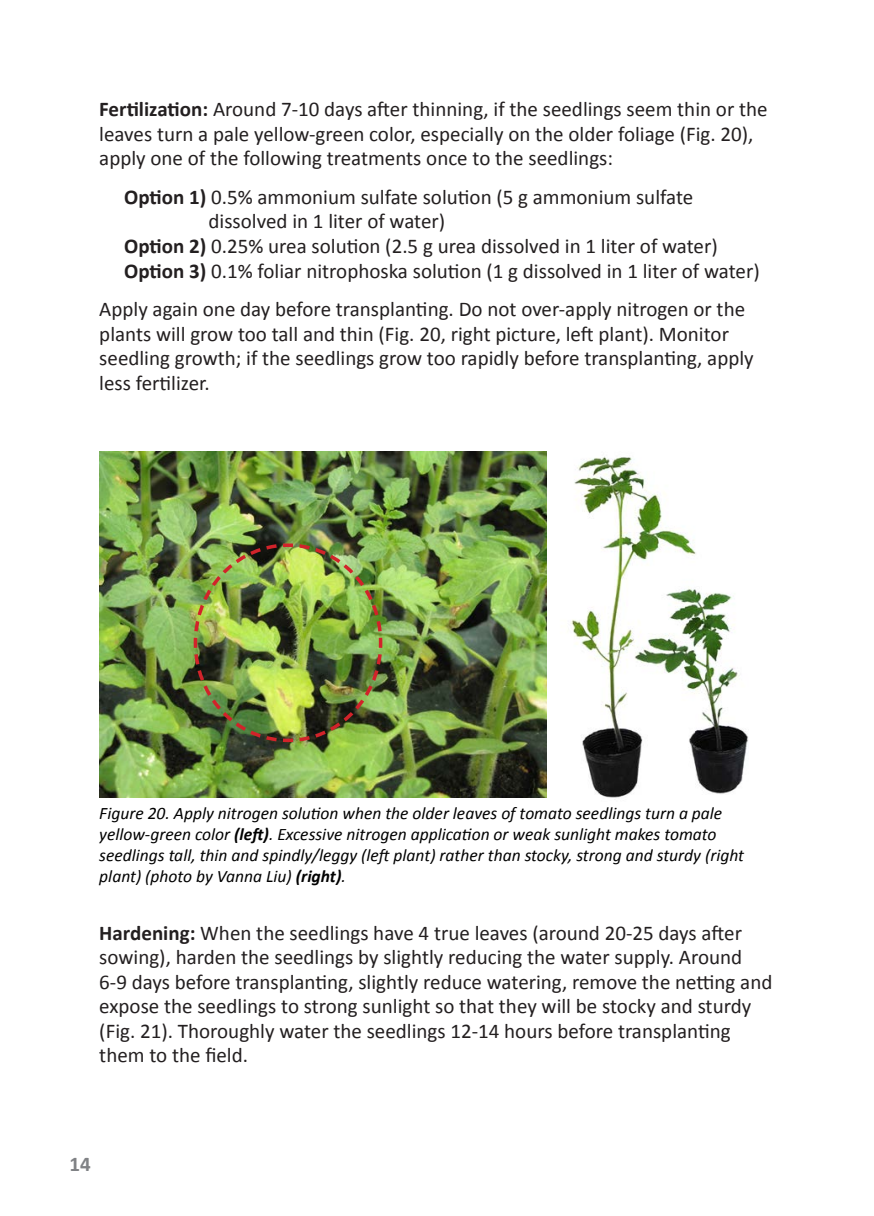
<style>
.page{position:relative;width:874px;height:1216px;background:#fff}
.page>*{position:absolute;margin:0;border:0;box-sizing:border-box;transform-origin:0 0}
.t1{font:21px/24.5px "Calibri";color:#231f20}
.t2{font:700 21px "Calibri";color:#808285}
.t3{font:italic 17.5px/21px "Calibri";color:#000}
.s1{font-weight:700}
</style>
<div class="page">
<img style="left:99px;top:451px;width:448px;height:346px">
<img style="left:570px;top:456px;width:178px;height:342px">
<img style="left:192px;top:541px;width:192px;height:203px">
<p class="t1" style="left:99px;top:97px;width:669px"><span class="s1">Fertilization:</span> Around 7-10 days after thinning, if the seedlings seem thin or the leaves turn a pale yellow-green color, especially on the older foliage (Fig. 20), apply one of the following treatments once to the seedlings:</p>
<p class="t1" style="left:208px;top:185px;width:486px;text-indent:-84px"><span class="s1">Option 1)</span> 0.5% ammonium sulfate solution (5 g ammonium sulfate dissolved in 1 liter of water)</p>
<p class="t1" style="left:124px;top:234px;width:595px"><span class="s1">Option 2)</span> 0.25% urea solution (2.5 g urea dissolved in 1 liter of water)</p>
<p class="t1" style="left:124px;top:258px;width:636px"><span class="s1">Option 3)</span> 0.1% foliar nitrophoska solution (1 g dissolved in 1 liter of water)</p>
<p class="t1" style="left:99px;top:297px;width:655px">Apply again one day before transplanting. Do not over-apply nitrogen or the plants will grow too tall and thin (Fig. 20, right picture, left plant). Monitor seedling growth; if the seedlings grow too rapidly before transplanting, apply less fertilizer.</p>
<p class="t3" style="left:99px;top:802px;width:646px">Figure 20. Apply nitrogen solution when the older leaves of tomato seedlings turn a pale yellow-green color <span class="s1">(left)</span>. Excessive nitrogen application or weak sunlight makes tomato seedlings tall, thin and spindly/leggy (left plant) rather than stocky, strong and sturdy (right plant) (photo by Vanna Liu) <span class="s1">(right)</span>.</p>
<p class="t1" style="left:99px;top:920px;width:674px"><span class="s1">Hardening:</span> When the seedlings have 4 true leaves (around 20-25 days after sowing), harden the seedlings by slightly reducing the water supply. Around 6-9 days before transplanting, slightly reduce watering, remove the netting and expose the seedlings to strong sunlight so that they will be stocky and sturdy (Fig. 21). Thoroughly water the seedlings 12-14 hours before transplanting them to the field.</p>
<p class="t2" style="left:69px;top:1150px;width:23px">14</p>
</div>
